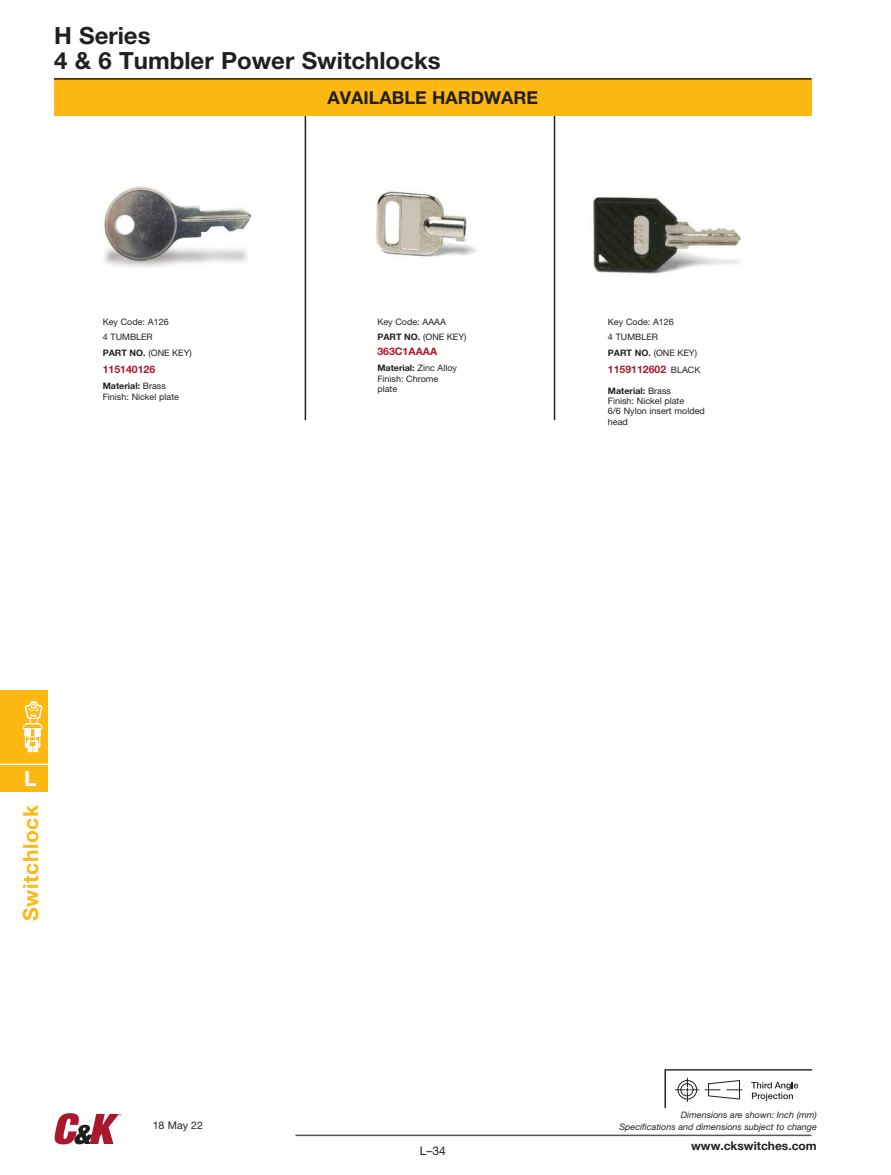
<style>
.page{position:relative;width:891px;height:1175px;background:#fff}
.page>*{position:absolute;margin:0;border:0;box-sizing:border-box;transform-origin:0 0}
.t1{font:700 23.7px/25.2px "Helvetica Neue LT Std";color:#221f1f}
.t2{font:700 21px "Helvetica Neue";letter-spacing:.03em;color:#fdb812}
.t3{font:700 21px "Helvetica Neue";color:#fff}
.t4{font:700 17.85px "Helvetica Neue LT Std";color:#221f1f}
.t5{font:12px "Helvetica Neue LT Std";color:#221f1f}
.t6{font:700 11.85px "Helvetica Neue LT Std";color:#221f1f}
.t7{font:10.5px "Helvetica Neue LT Std";color:#221f1f}
.t8{font:700 10.35px "Helvetica Neue LT Std";color:#ab182d}
.t9{font:8.85px/10.4px "Helvetica Neue LT Std";color:#221f1f}
.t10{font:italic 8.85px/11.9px "Helvetica Neue LT Std";color:#221f1f;text-align:right}
.s1{font-weight:700}
.s2{font-weight:400;font-size:8.85px;color:#221f1f}
</style>
<div class="page">
<hr style="left:296px;top:1134px;width:516px;height:2px;background:#57585a">
<svg style="left:55px;top:1113px;width:66px;height:31px"></svg>
<div style="left:0;top:690px;width:47px;height:102px;background:#fdb812"></div>
<hr style="left:0;top:763px;width:47px;height:2px;background:#fff">
<svg style="left:22px;top:701px;width:26px;height:51px"></svg>
<svg style="left:664px;top:1069px;width:148px;height:38px"></svg>
<img style="left:593px;top:197px;width:149px;height:77px">
<img style="left:375px;top:191px;width:102px;height:66px">
<img style="left:104px;top:186px;width:148px;height:81px">
<hr style="left:554px;top:116px;width:1px;height:304px;background:#221f1f">
<hr style="left:305px;top:116px;width:1px;height:304px;background:#221f1f">
<div style="left:54px;top:79px;width:758px;height:37px;background:#fdb812"></div>
<hr style="left:54px;top:78px;width:758px;height:2px;background:#221f1f">
<h1 class="t1" style="left:54px;top:25px;width:388px">H Series<br>4 &amp; 6 Tumbler Power Switchlocks</h1>
<h3 class="t4" style="left:327px;top:91px;width:212px">AVAILABLE HARDWARE</h3>
<p class="t9" style="left:103px;top:315px;width:68px;line-height:14.9px">Key Code: A126<br>4 TUMBLER</p>
<p class="t9" style="left:103px;top:349px;width:91px"><span class="s1">PART NO.</span> (ONE KEY)</p>
<p class="t8" style="left:103px;top:365px;width:54px">115140126</p>
<p class="t9" style="left:103px;top:382px;width:78px"><span class="s1">Material:</span> Brass<br>Finish: Nickel plate</p>
<p class="t9" style="left:377px;top:315px;width:91px;line-height:14.9px">Key Code: AAAA<br><span class="s1">PART NO.</span> (ONE KEY)</p>
<p class="t8" style="left:377px;top:347px;width:61px">363C1AAAA</p>
<p class="t9" style="left:377px;top:364px;width:81px"><span class="s1">Material:</span> Zinc Alloy<br>Finish: Chrome plate</p>
<p class="t9" style="left:608px;top:315px;width:68px;line-height:14.9px">Key Code: A126<br>4 TUMBLER</p>
<p class="t9" style="left:608px;top:349px;width:91px"><span class="s1">PART NO.</span> (ONE KEY)</p>
<p class="t8" style="left:608px;top:365px;width:94px">1159112602 <span class="s2">BLACK</span></p>
<p class="t9" style="left:608px;top:386px;width:98px"><span class="s1">Material:</span> Brass<br>Finish: Nickel plate<br>6/6 Nylon insert molded head</p>
<h2 class="t3" style="left:24px;top:766px;width:14px">L</h2>
<h2 class="t2" style="left:19px;top:921px;width:118px;rotate:-90deg">Switchlock</h2>
<p class="t7" style="left:153px;top:1120px;width:52px">18 May 22</p>
<h3 class="t5" style="left:420px;top:1146px;width:28px">L–34</h3>
<p class="t10" style="left:619px;top:1109px;width:199px">Dimensions are shown: Inch (mm)<br>Specifications and dimensions subject to change</p>
<h3 class="t6" style="left:691px;top:1141px;width:127px">www.ckswitches.com</h3>
</div>
